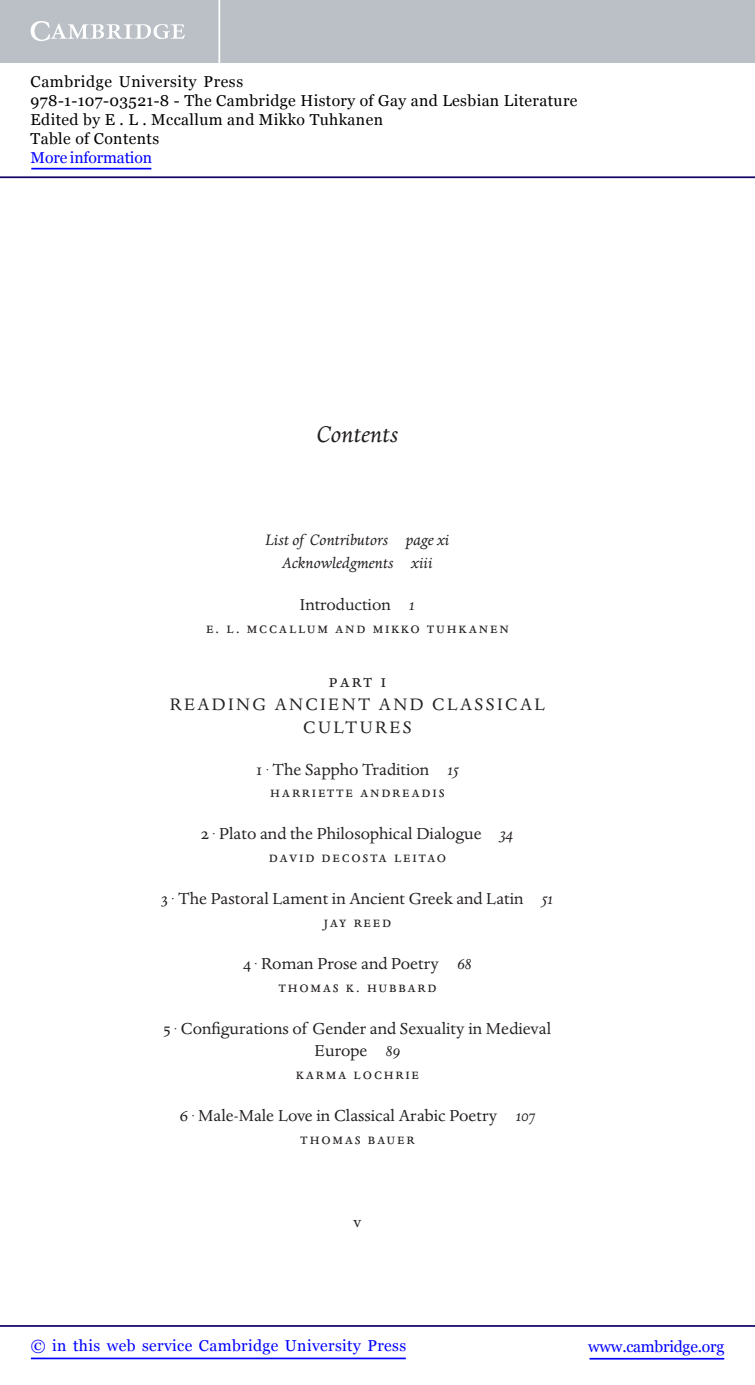
<style>
.page{position:relative;width:755px;height:1385px;background:#fff}
.page>*{position:absolute;margin:0;border:0;box-sizing:border-box;transform-origin:0 0}
.t1{font:italic 26.25px "Dante MT Std";color:#231f20}
.t2{font:21px "Dante MT Std";color:#231f20}
.t3{font:19.25px/22.8px "Dante MT Std";color:#231f20;text-align:center}
.t4{font:18.38px/22.8px "Dante MT Std";color:#231f20;text-align:center}
.t5{font:17.5px "Dante MT Std";letter-spacing:.1em;color:#231f20}
.t6{font:italic 17.5px/22.8px "Dante MT Std";color:#231f20;text-align:center}
.t7{font:15.75px/18.9px "Georgia";letter-spacing:.025em;color:#000}
.t8{font:15.75px "Georgia";letter-spacing:.025em;color:#00f}
.t9{font:15.75px "Georgia";letter-spacing:-.015em;color:#00f}
.t10{font:15.75px "Georgia";letter-spacing:-.01em;color:#00f}
.s1{font-style:italic}
</style>
<div class="page">
<hr style="left:589px;top:1358px;width:134px;height:1px;background:#00f">
<hr style="left:0;top:1325px;width:754px;height:2px;background:#150666">
<hr style="left:31px;top:1357px;width:374px;height:2px;background:#00f">
<div style="left:0;top:0;width:754px;height:63px;background:#bac0c6"></div>
<svg style="left:31px;top:21px;width:154px;height:20px"></svg>
<hr style="left:218px;top:0;width:2px;height:63px;background:#fff">
<hr style="left:0;top:176px;width:754px;height:2px;background:#150666">
<hr style="left:31px;top:168px;width:120px;height:1px;background:#00f">
<p class="t7" style="left:31px;top:73px;width:548px">Cambridge University Press<br>978-1-107-03521-8 - The Cambridge History of Gay and Lesbian Literature Edited by E . L . Mccallum and Mikko Tuhkanen<br>Table of Contents</p>
<p class="t10" style="left:31px;top:148px;width:123px">More information</p>
<h1 class="t1" style="left:316px;top:425px;width:84px">Contents</h1>
<p class="t6" style="left:265px;top:530px;width:185px">List of Contributors page xi<br>Acknowledgments xiii</p>
<p class="t4" style="left:300px;top:595px;width:116px">Introduction <span class="s1">1</span></p>
<p class="t5" style="left:206px;top:621px;width:304px">E. L. McCallum and Mikko Tuhkanen</p>
<p class="t2" style="left:328px;top:673px;width:59px">Part I</p>
<p class="t3" style="left:170px;top:694px;width:376px">R EA DING A NCIENT A ND CLA SSICA L<br>CULTUR ES</p>
<p class="t4" style="left:256px;top:759px;width:204px">1 . The Sappho Tradition <span class="s1">15</span></p>
<p class="t5" style="left:270px;top:786px;width:176px">Harriette Andreadis</p>
<p class="t4" style="left:201px;top:824px;width:314px">2 . Plato and the Philosophical Dialogue <span class="s1">34</span></p>
<p class="t5" style="left:268px;top:850px;width:179px">David DeCosta Leitao</p>
<p class="t4" style="left:161px;top:889px;width:393px">3 . The Pastoral Lament in Ancient Greek and Latin <span class="s1">51</span></p>
<p class="t5" style="left:323px;top:915px;width:69px">Jay Reed</p>
<p class="t4" style="left:243px;top:954px;width:230px">4 . Roman Prose and Poetry <span class="s1">68</span></p>
<p class="t5" style="left:278px;top:980px;width:160px">Thomas K. Hubbard</p>
<p class="t4" style="left:164px;top:1018px;width:388px">5 . Configurations of Gender and Sexuality in Medieval<br>Europe <span class="s1">89</span></p>
<p class="t5" style="left:296px;top:1067px;width:124px">Karma Lochrie</p>
<p class="t4" style="left:180px;top:1106px;width:356px">6 . Male-Male Love in Classical Arabic Poetry <span class="s1">107</span></p>
<p class="t5" style="left:300px;top:1132px;width:116px">Thomas Bauer</p>
<p class="t5" style="left:353px;top:1215px;width:10px">v</p>
<p class="t8" style="left:31px;top:1336px;width:376px">© in this web service Cambridge University Press</p>
<p class="t9" style="left:587px;top:1336px;width:137px">www.cambridge.org</p>
</div>
